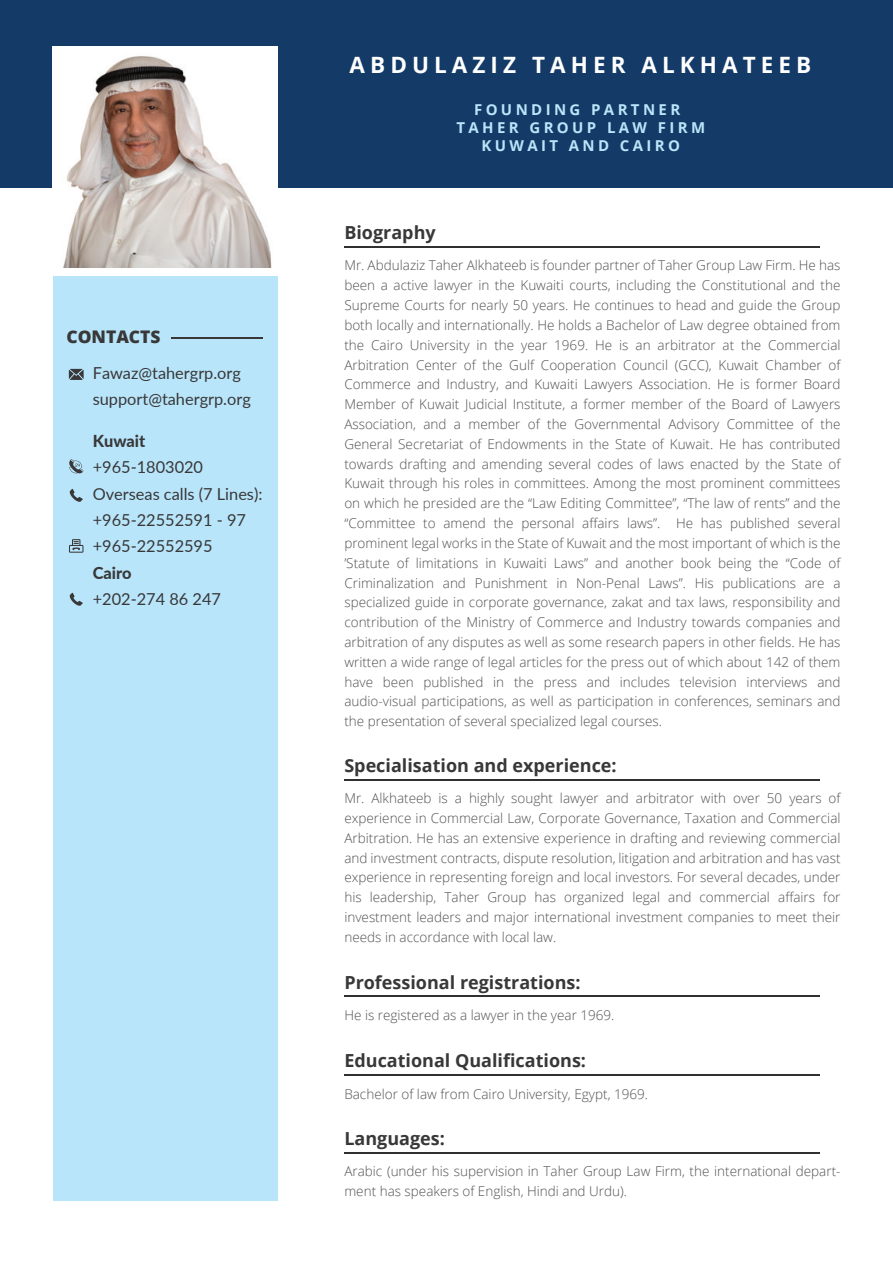
<style>
.page{position:relative;width:893px;height:1263px;background:#fff}
.page>*{position:absolute;margin:0;border:0;box-sizing:border-box;transform-origin:0 0}
.t1{font:700 22.5px "Open Sans";letter-spacing:.225em;color:#fff}
.t2{font:700 18px "Open Sans";color:#383839}
.t3{font:800 17.4px "Open Sans";color:#383839}
.t4{font:16.5px/26.4px "Lato";color:#383839}
.t5{font:800 16.5px "Lato";color:#383839}
.t6{font:700 15px/18px "Open Sans";letter-spacing:.225em;color:#b9e5fa;text-align:center}
.t7{font:300 13.5px/19.8px "Open Sans";color:#505150;text-align:justify}
</style>
<div class="page">
<div style="left:53px;top:276px;width:225px;height:924px;background:#b9e5fa"></div>
<div style="left:0;top:0;width:893px;height:188px;background:#143a67"></div>
<svg style="left:70px;top:489px;width:13px;height:13px"></svg>
<svg style="left:70px;top:593px;width:13px;height:13px"></svg>
<hr style="left:171px;top:337px;width:92px;height:1px;background:#383839">
<hr style="left:344px;top:246px;width:476px;height:1px;background:#312f30">
<hr style="left:344px;top:779px;width:476px;height:1px;background:#312f30">
<hr style="left:344px;top:995px;width:476px;height:2px;background:#312f30">
<hr style="left:344px;top:1152px;width:476px;height:1px;background:#312f30">
<hr style="left:344px;top:1074px;width:476px;height:1px;background:#312f30">
<svg style="left:69px;top:539px;width:14px;height:14px"></svg>
<svg style="left:69px;top:459px;width:14px;height:15px"></svg>
<svg style="left:69px;top:369px;width:15px;height:11px"></svg>
<img style="left:53px;top:47px;width:225px;height:220px">
<p class="t3" style="left:66px;top:323px;width:96px">CONTACTS</p>
<p class="t4" style="left:93px;top:359px;width:160px">Fawaz@tahergrp.org support@tahergrp.org</p>
<p class="t5" style="left:93px;top:429px;width:54px">Kuwait</p>
<p class="t4" style="left:93px;top:453px;width:171px">+965-1803020<br>Overseas calls (7 Lines): +965-22552591 - 97 +965-22552595</p>
<p class="t5" style="left:93px;top:560px;width:40px">Cairo</p>
<p class="t4" style="left:93px;top:585px;width:130px">+202-274 86 247</p>
<h1 class="t1" style="left:350px;top:49px;width:463px">ABDULAZIZ TAHER ALKHATEEB</h1>
<p class="t6" style="left:456px;top:100px;width:250px">FOUNDING PARTNER<br>TAHER GROUP LAW FIRM<br>KUWAIT AND CAIRO</p>
<h2 class="t2" style="left:344px;top:220px;width:93px">Biography</h2>
<p class="t7" style="left:344px;top:255px;width:498px">Mr. Abdulaziz Taher Alkhateeb is founder partner of Taher Group Law Firm. He has been a active lawyer in the Kuwaiti courts, including the Constitutional and the Supreme Courts for nearly 50 years. He continues to head and guide the Group both locally and internationally. He holds a Bachelor of Law degree obtained from the Cairo University in the year 1969. He is an arbitrator at the Commercial Arbitration Center of the Gulf Cooperation Council (GCC), Kuwait Chamber of Commerce and Industry, and Kuwaiti Lawyers Association. He is former Board Member of Kuwait Judicial Institute, a former member of the Board of Lawyers Association, and a member of the Governmental Advisory Committee of the General Secretariat of Endowments in the State of Kuwait. He has contributed towards drafting and amending several codes of laws enacted by the State of Kuwait through his roles in committees. Among the most prominent committees on which he presided are the “Law Editing Committee”, “The law of rents” and the “Committee to amend the personal affairs laws”. He has published several prominent legal works in the State of Kuwait and the most important of which is the ’Statute of limitations in Kuwaiti Laws” and another book being the “Code of Criminalization and Punishment in Non-Penal Laws”. His publications are a specialized guide in corporate governance, zakat and tax laws, responsibility and contribution of the Ministry of Commerce and Industry towards companies and arbitration of any disputes as well as some research papers in other fields. He has written a wide range of legal articles for the press out of which about 142 of them have been published in the press and includes television interviews and audio-visual participations, as well as participation in conferences, seminars and the presentation of several specialized legal courses.</p>
<h2 class="t2" style="left:344px;top:753px;width:274px">Specialisation and experience:</h2>
<p class="t7" style="left:344px;top:788px;width:498px">Mr. Alkhateeb is a highly sought lawyer and arbitrator with over 50 years of experience in Commercial Law, Corporate Governance, Taxation and Commercial Arbitration. He has an extensive experience in drafting and reviewing commercial and investment contracts, dispute resolution, litigation and arbitration and has vast experience in representing foreign and local investors. For several decades, under his leadership, Taher Group has organized legal and commercial affairs for investment leaders and major international investment companies to meet their needs in accordance with local law.</p>
<h2 class="t2" style="left:344px;top:969px;width:238px">Professional registrations:</h2>
<p class="t7" style="left:344px;top:1005px;width:272px">He is registered as a lawyer in the year 1969.</p>
<h2 class="t2" style="left:344px;top:1048px;width:243px">Educational Qualifications:</h2>
<p class="t7" style="left:344px;top:1083px;width:305px">Bachelor of law from Cairo University, Egypt, 1969.</p>
<h2 class="t2" style="left:344px;top:1126px;width:102px">Languages:</h2>
<p class="t7" style="left:344px;top:1161px;width:498px">Arabic (under his supervision in Taher Group Law Firm, the international depart&shy;ment has speakers of English, Hindi and Urdu).</p>
</div>
